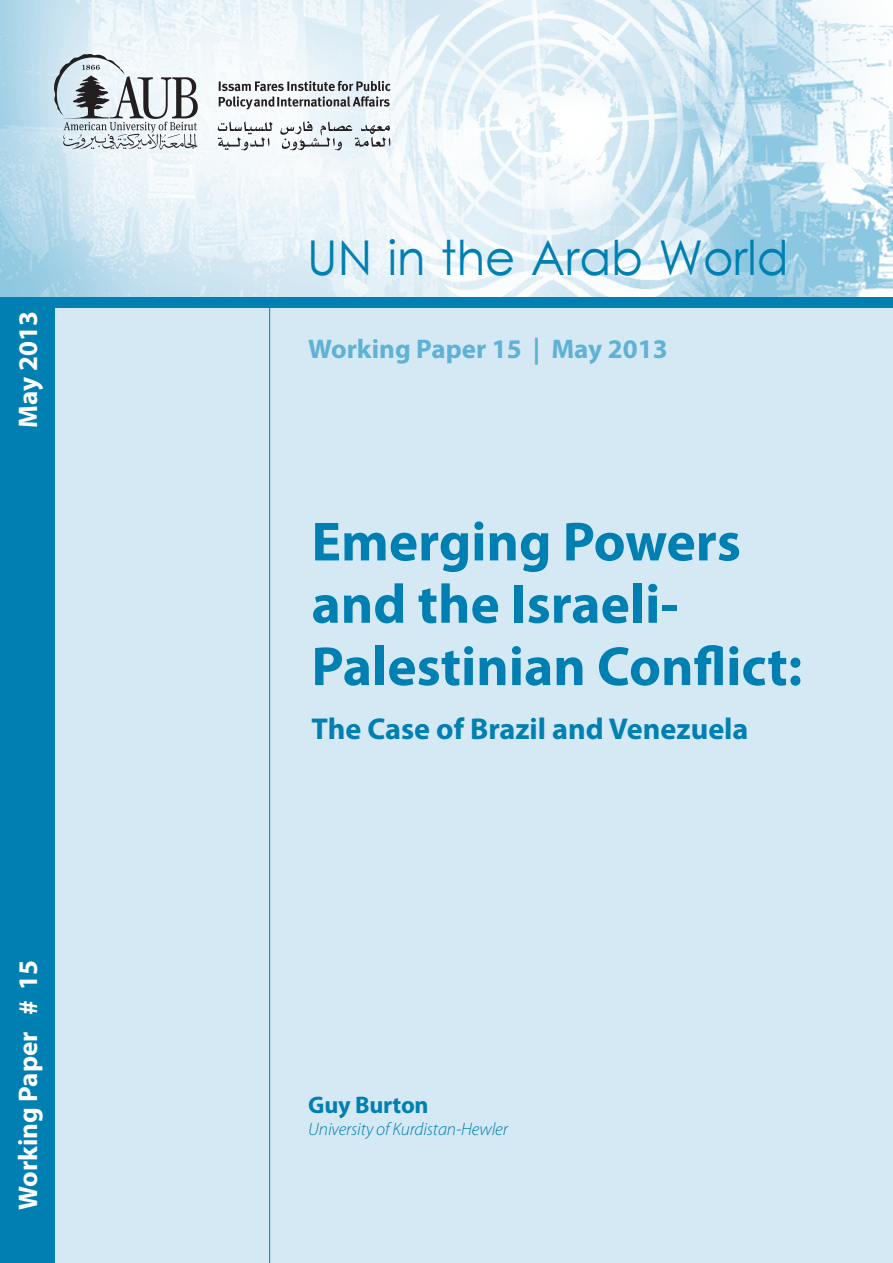
<style>
.page{position:relative;width:893px;height:1263px;background:#fff}
.page>*{position:absolute;margin:0;border:0;box-sizing:border-box;transform-origin:0 0}
.t1{font:700 55.5px/62.2px "Myriad Pro";color:#007fb2}
.t2{font:48px "Levenim";color:#007fb2}
.t3{font:700 30.15px "Myriad Pro";color:#007fb2}
.t4{font:700 27px "Myriad Pro";color:#fff}
.Header1{font:700 27px "Myriad Pro";color:#5fb2d5}
.Intro{font:700 24px "Myriad Pro";letter-spacing:-.01em;color:#007fb2}
.Intro-2{font:italic 300 18px "Myriad Pro";letter-spacing:-.01em;color:#007fb2}
</style>
<div class="page">
<img style="left:0;top:0;width:893px;height:298px">
<div style="left:37px;top:300px;width:856px;height:963px;background:#d5e9f4"></div>
<div style="left:0;top:298px;width:893px;height:10px;background:#007fb2"></div>
<div style="left:0;top:298px;width:54px;height:965px;background:#007fb2"></div>
<hr style="left:269px;top:298px;width:1px;height:965px;background:#007fb2">
<svg style="left:53px;top:54px;width:145px;height:96px"></svg>
<svg style="left:219px;top:81px;width:172px;height:28px"></svg>
<svg style="left:218px;top:121px;width:172px;height:29px"></svg>
<p class="t4" style="left:10px;top:427px;width:118px;rotate:-90deg">May 2013</p>
<p class="t4" style="left:10px;top:1210px;width:252px;rotate:-90deg">Working Paper # 15</p>
<p class="t2" style="left:307px;top:230px;width:483px">UN in the Arab World</p>
<p class="Header1" style="left:308px;top:331px;width:361px">Working Paper 15 | May 2013</p>
<p class="t1" style="left:311px;top:509px;width:492px">Emerging Powers and the Israeli-<br>Palestinian Conflict:</p>
<p class="t3" style="left:311px;top:709px;width:439px">The Case of Brazil and Venezuela</p>
<p class="Intro" style="left:308px;top:1089px;width:122px">Guy Burton</p>
<p class="Intro-2" style="left:308px;top:1119px;width:201px">University of Kurdistan-Hewler</p>
</div>
